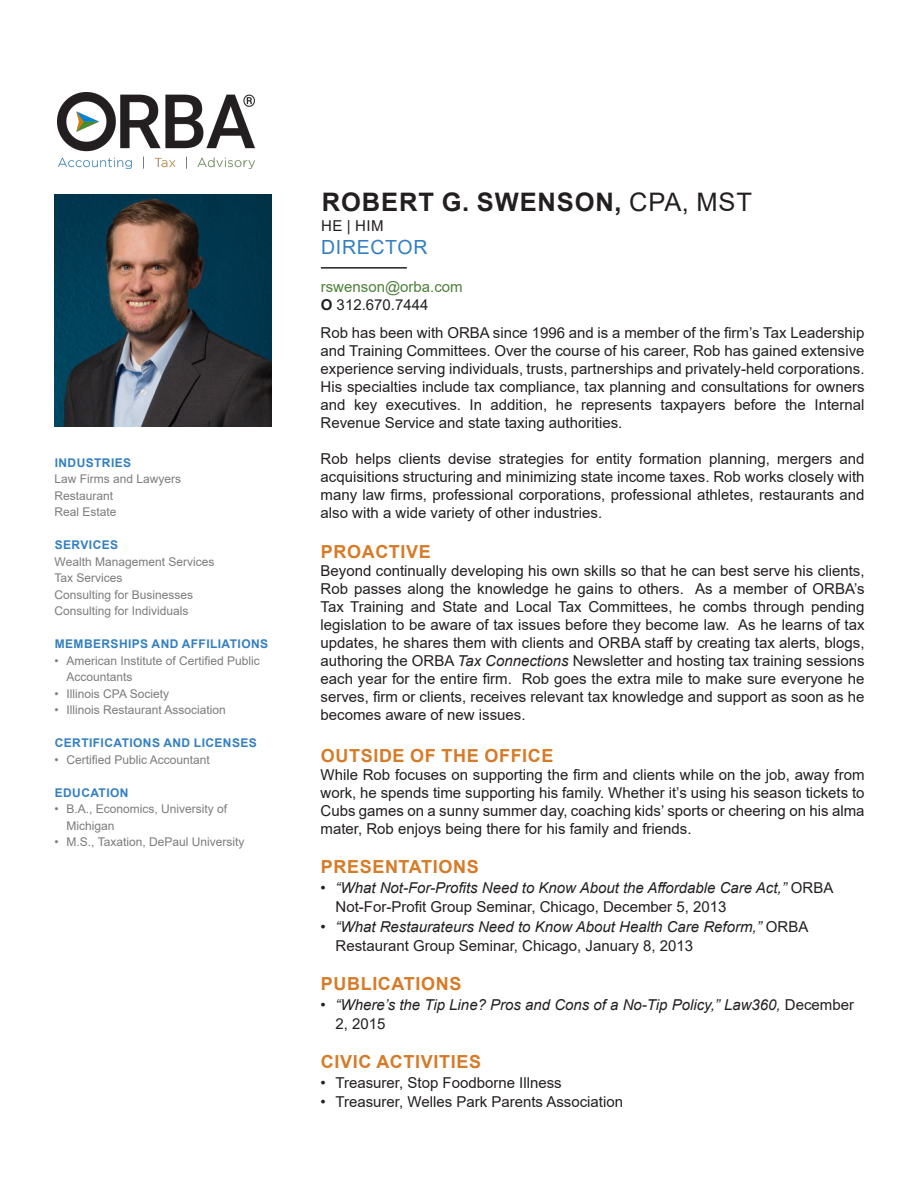
<style>
.page{position:relative;width:918px;height:1188px;background:#fff}
.page>*{position:absolute;margin:0;border:0;box-sizing:border-box;transform-origin:0 0}
.t1{font:700 25.5px "Arial";letter-spacing:.035em;color:#231f20}
.t2{font:19.5px "Arial";letter-spacing:.035em;color:#347fc1}
.t3{font:700 18px "Arial";letter-spacing:.035em;color:#d67b27}
.t4{font:15px/18px "Arial";color:#231f20;text-align:justify}
.t5{font:italic 15px/19.5px "Arial";color:#231f20}
.t6{font:15px/18px "Arial";color:#4e803a}
.t7{font:12px/16.5px "Arial";color:#7c7c7b}
.t8{font:700 12px "Arial";letter-spacing:.035em;color:#347fc1}
.s1{font-weight:400}
.s2{font-weight:700;color:#231f20}
.s3{color:#231f20}
.s4{font-style:italic}
.s5{font-style:normal}
</style>
<div class="page">
<img style="left:58px;top:93px;width:196px;height:76px">
<img style="left:54px;top:194px;width:217px;height:233px">
<hr style="left:321px;top:267px;width:86px;height:2px;background:#231f20">
<p class="t8" style="left:55px;top:458px;width:78px">INDUSTRIES</p>
<p class="t7" style="left:55px;top:471px;width:128px">Law Firms and Lawyers<br>Restaurant<br>Real Estate</p>
<p class="t8" style="left:55px;top:541px;width:65px">SERVICES</p>
<p class="t7" style="left:55px;top:553px;width:161px">Wealth Management Services<br>Tax Services<br>Consulting for Businesses<br>Consulting for Individuals</p>
<p class="t8" style="left:55px;top:640px;width:215px">MEMBERSHIPS AND AFFILIATIONS</p>
<p class="t7" style="left:67px;top:653px;width:195px;text-indent:-12px">• American Institute of Certified Public<br>Accountants</p>
<p class="t7" style="left:55px;top:686px;width:116px">• Illinois CPA Society</p>
<p class="t7" style="left:55px;top:702px;width:173px">• Illinois Restaurant Association</p>
<p class="t8" style="left:55px;top:739px;width:204px">CERTIFICATIONS AND LICENSES</p>
<p class="t7" style="left:55px;top:752px;width:157px">• Certified Public Accountant</p>
<p class="t8" style="left:55px;top:788px;width:75px">EDUCATION</p>
<p class="t7" style="left:67px;top:801px;width:162px;text-indent:-12px">• B.A., Economics, University of<br>Michigan</p>
<p class="t7" style="left:55px;top:834px;width:191px">• M.S., Taxation, DePaul University</p>
<h1 class="t1" style="left:322px;top:193px;width:432px">ROBERT G. SWENSON, <span class="s1">CPA, MST</span></h1>
<p class="t4" style="left:321px;top:217px;width:64px">HE | HIM</p>
<h2 class="t2" style="left:321px;top:234px;width:108px">DIRECTOR</h2>
<p class="t6" style="left:321px;top:277px;width:143px">rswenson@orba.com<br><span class="s2">O</span> <span class="s3">312.670.7444</span></p>
<p class="t4" style="left:321px;top:323px;width:546px">Rob has been with ORBA since 1996 and is a member of the firm’s Tax Leadership and Training Committees. Over the course of his career, Rob has gained extensive experience serving individuals, trusts, partnerships and privately-held corporations.<br>His specialties include tax compliance, tax planning and consultations for owners and key executives. In addition, he represents taxpayers before the Internal Revenue Service and state taxing authorities.</p>
<p class="t4" style="left:321px;top:449px;width:546px">Rob helps clients devise strategies for entity formation planning, mergers and acquisitions structuring and minimizing state income taxes. Rob works closely with many law firms, professional corporations, professional athletes, restaurants and also with a wide variety of other industries.</p>
<p class="t3" style="left:321px;top:545px;width:112px">PROACTIVE</p>
<p class="t4" style="left:321px;top:562px;width:546px">Beyond continually developing his own skills so that he can best serve his clients, Rob passes along the knowledge he gains to others. As a member of ORBA’s Tax Training and State and Local Tax Committees, he combs through pending legislation to be aware of tax issues before they become law. As he learns of tax updates, he shares them with clients and ORBA staff by creating tax alerts, blogs, authoring the ORBA <span class="s4">Tax Connections</span> Newsletter and hosting tax training sessions each year for the entire firm. Rob goes the extra mile to make sure everyone he serves, firm or clients, receives relevant tax knowledge and support as soon as he becomes aware of new issues.</p>
<p class="t3" style="left:321px;top:749px;width:234px">OUTSIDE OF THE OFFICE</p>
<p class="t4" style="left:321px;top:766px;width:546px">While Rob focuses on supporting the firm and clients while on the job, away from work, he spends time supporting his family. Whether it’s using his season tickets to Cubs games on a sunny summer day, coaching kids’ sports or cheering on his alma mater, Rob enjoys being there for his family and friends.</p>
<p class="t3" style="left:321px;top:860px;width:159px">PRESENTATIONS</p>
<p class="t5" style="left:336px;top:878px;width:499px;text-indent:-15px">• “What Not-For-Profits Need to Know About the Affordable Care Act,” <span class="s5">ORBA<br>Not-For-Profit Group Seminar, Chicago, December 5, 2013</span></p>
<p class="t5" style="left:336px;top:917px;width:474px;text-indent:-15px">• “What Restaurateurs Need to Know About Health Care Reform,” <span class="s5">ORBA<br>Restaurant Group Seminar, Chicago, January 8, 2013</span></p>
<p class="t3" style="left:321px;top:977px;width:142px">PUBLICATIONS</p>
<p class="t5" style="left:336px;top:995px;width:520px;text-indent:-15px">• “Where’s the Tip Line? Pros and Cons of a No-Tip Policy,” Law360, <span class="s5">December<br>2, 2015</span></p>
<p class="t3" style="left:321px;top:1055px;width:162px">CIVIC ACTIVITIES</p>
<p class="t4" style="left:321px;top:1074px;width:243px">• Treasurer, Stop Foodborne Illness</p>
<p class="t4" style="left:321px;top:1093px;width:304px">• Treasurer, Welles Park Parents Association</p>
</div>
